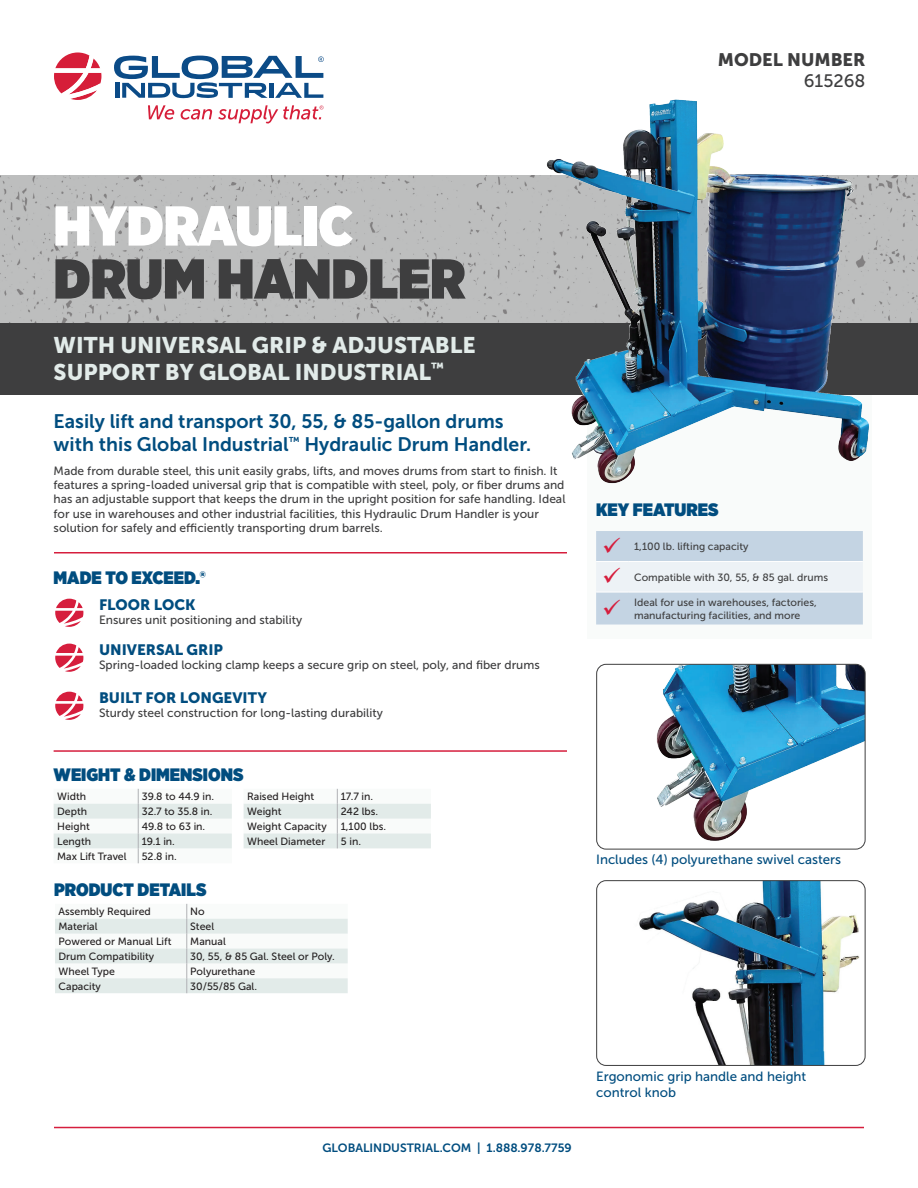
<style>
.page{position:relative;width:918px;height:1188px;background:#fff}
.page>*{position:absolute;margin:0;border:0;box-sizing:border-box;transform-origin:0 0}
.t1{font:900 56.1px "Gotham Narrow";color:#3e3e3f}
.t2{font:900 56.1px "Gotham Narrow";color:#fff}
.t3{font:22.5px/27px "Museo Sans 900";color:#e2ebe9}
.t4{font:19.5px/23.4px "Museo Sans 700";color:#014d7f}
.t5{font:900 18px "Gotham Narrow";color:#014d7f}
.t6{font:18px "Museo Sans 900";color:#3e3e3f}
.t7{font:18px "Museo Sans 500";color:#3e3e3f}
.t8{font:15px "Museo Sans 900";color:#014d7f}
.t9{font:13.35px/16px "Museo Sans 500";color:#014d7f}
.t10{font:12px/14.4px "Museo Sans 500";color:#3e3e3f}
.t11{font:12px "Museo Sans 700";color:#014d7f}
.t12{font:10.5px "Museo Sans 500";color:#231f20}
.t13{font:10.5px/12.6px "Museo Sans 500";color:#3e3e3f}
.s1{color:#d61e3d}
</style>
<div class="page">
<div style="left:588px;top:389px;width:284px;height:250px;background:#f9fbfa"></div>
<div style="left:0;top:176px;width:918px;height:148px;background:#bdbebe"></div>
<div style="left:0;top:324px;width:918px;height:71px;background:#3e3e3f"></div>
<hr style="left:54px;top:1127px;width:810px;height:1px;background:#d61e3d">
<img style="left:598px;top:666px;width:266px;height:175px">
<div style="left:596px;top:664px;width:270px;height:185px;border:1px solid #3e3e3f;border-radius:9px"></div>
<img style="left:598px;top:882px;width:266px;height:182px">
<div style="left:596px;top:880px;width:270px;height:186px;border:1px solid #3e3e3f;border-radius:9px"></div>
<hr style="left:54px;top:552px;width:513px;height:2px;background:#d61e3d">
<hr style="left:54px;top:750px;width:513px;height:2px;background:#d61e3d">
<svg style="left:148px;top:105px;width:26px;height:15px"></svg>
<svg style="left:181px;top:109px;width:31px;height:11px"></svg>
<svg style="left:54px;top:52px;width:47px;height:48px"></svg>
<svg style="left:218px;top:105px;width:106px;height:19px"></svg>
<svg style="left:114px;top:56px;width:210px;height:42px"></svg>
<svg style="left:55px;top:599px;width:28px;height:28px"></svg>
<svg style="left:55px;top:644px;width:28px;height:28px"></svg>
<svg style="left:55px;top:692px;width:28px;height:28px"></svg>
<svg style="left:54px;top:789px;width:178px;height:74px"></svg>
<svg style="left:55px;top:904px;width:293px;height:89px"></svg>
<svg style="left:244px;top:789px;width:187px;height:59px"></svg>
<img style="left:515px;top:100px;width:363px;height:383px">
<svg style="left:596px;top:531px;width:267px;height:94px"></svg>
<h3 class="t6" style="left:718px;top:49px;width:149px">MODEL NUMBER</h3>
<h3 class="t7" style="left:804px;top:71px;width:63px">615268</h3>
<h1 class="t2" style="left:54px;top:188px;width:301px">HYDRAULIC</h1>
<h1 class="t1" style="left:54px;top:241px;width:413px">DRUM HANDLER</h1>
<h2 class="t3" style="left:54px;top:331px;width:424px">WITH UNIVERSAL GRIP &amp; ADJUSTABLE<br>SUPPORT BY GLOBAL INDUSTRIAL<sup>™</sup></h2>
<h3 class="t4" style="left:54px;top:409px;width:479px">Easily lift and transport 30, 55, &amp; 85-gallon drums with this Global Industrial<sup>™</sup> Hydraulic Drum Handler.</h3>
<p class="t10" style="left:54px;top:463px;width:513px">Made from durable steel, this unit easily grabs, lifts, and moves drums from start to finish. It features a spring-loaded universal grip that is compatible with steel, poly, or fiber drums and has an adjustable support that keeps the drum in the upright position for safe handling. Ideal for use in warehouses and other industrial facilities, this Hydraulic Drum Handler is your solution for safely and efficiently transporting drum barrels.</p>
<h3 class="t5" style="left:54px;top:565px;width:154px">MADE TO EXCEED.®</h3>
<p class="t8" style="left:99px;top:596px;width:98px">FLOOR LOCK</p>
<p class="t10" style="left:99px;top:613px;width:205px">Ensures unit positioning and stability</p>
<p class="t8" style="left:99px;top:641px;width:126px">UNIVERSAL GRIP</p>
<p class="t10" style="left:99px;top:658px;width:442px">Spring-loaded locking clamp keeps a secure grip on steel, poly, and fiber drums</p>
<p class="t8" style="left:99px;top:689px;width:170px">BUILT FOR LONGEVITY</p>
<p class="t10" style="left:99px;top:706px;width:285px">Sturdy steel construction for long-lasting durability</p>
<h3 class="t5" style="left:54px;top:762px;width:191px">WEIGHT &amp; DIMENSIONS</h3>
<p class="t12" style="left:57px;top:791px;width:30px">Width</p>
<p class="t12" style="left:142px;top:791px;width:74px">39.8 to 44.9 in.</p>
<p class="t12" style="left:57px;top:806px;width:31px">Depth</p>
<p class="t12" style="left:142px;top:806px;width:72px">32.7 to 35.8 in.</p>
<p class="t12" style="left:57px;top:821px;width:34px">Height</p>
<p class="t12" style="left:142px;top:821px;width:65px">49.8 to 63 in.</p>
<p class="t12" style="left:57px;top:836px;width:36px">Length</p>
<p class="t12" style="left:142px;top:836px;width:35px">19.1 in.</p>
<p class="t12" style="left:57px;top:850px;width:71px">Max Lift Travel</p>
<p class="t12" style="left:142px;top:850px;width:37px">52.8 in.</p>
<h3 class="t5" style="left:54px;top:877px;width:154px">PRODUCT DETAILS</h3>
<p class="t12" style="left:247px;top:791px;width:69px">Raised Height</p>
<p class="t12" style="left:341px;top:791px;width:34px">17.7 in.</p>
<p class="t12" style="left:247px;top:806px;width:36px">Weight</p>
<p class="t12" style="left:341px;top:806px;width:39px">242 lbs.</p>
<p class="t12" style="left:247px;top:821px;width:81px">Weight Capacity</p>
<p class="t12" style="left:341px;top:821px;width:47px">1,100 lbs.</p>
<p class="t12" style="left:247px;top:836px;width:80px">Wheel Diameter</p>
<p class="t12" style="left:341px;top:836px;width:22px">5 in.</p>
<p class="t12" style="left:59px;top:906px;width:94px">Assembly Required</p>
<p class="t12" style="left:190px;top:906px;width:16px">No</p>
<p class="t12" style="left:59px;top:921px;width:41px">Material</p>
<p class="t12" style="left:190px;top:921px;width:25px">Steel</p>
<p class="t12" style="left:59px;top:936px;width:114px">Powered or Manual Lift</p>
<p class="t12" style="left:190px;top:936px;width:37px">Manual</p>
<p class="t12" style="left:59px;top:951px;width:97px">Drum Compatibility</p>
<p class="t12" style="left:190px;top:951px;width:146px">30, 55, &amp; 85 Gal. Steel or Poly.</p>
<p class="t12" style="left:59px;top:965px;width:58px">Wheel Type</p>
<p class="t12" style="left:190px;top:965px;width:66px">Polyurethane</p>
<p class="t12" style="left:59px;top:980px;width:44px">Capacity</p>
<p class="t12" style="left:190px;top:980px;width:68px">30/55/85 Gal.</p>
<h3 class="t5" style="left:596px;top:498px;width:124px">KEY FEATURES</h3>
<p class="t13" style="left:602px;top:540px;width:148px"><span class="s1">✓</span> 1,100 lb. lifting capacity</p>
<p class="t13" style="left:602px;top:571px;width:227px"><span class="s1">✓</span> Compatible with 30, 55, &amp; 85 gal. drums</p>
<p class="t13" style="left:634px;top:596px;width:184px">Ideal for use in warehouses, factories, manufacturing facilities, and more</p>
<p class="t9" style="left:596px;top:852px;width:247px">Includes (4) polyurethane swivel casters</p>
<p class="t11" style="left:323px;top:1141px;width:251px">GLOBALINDUSTRIAL.COM | 1.888.978.7759</p>
<p class="t9" style="left:596px;top:1068px;width:212px">Ergonomic grip handle and height control knob</p>
</div>
